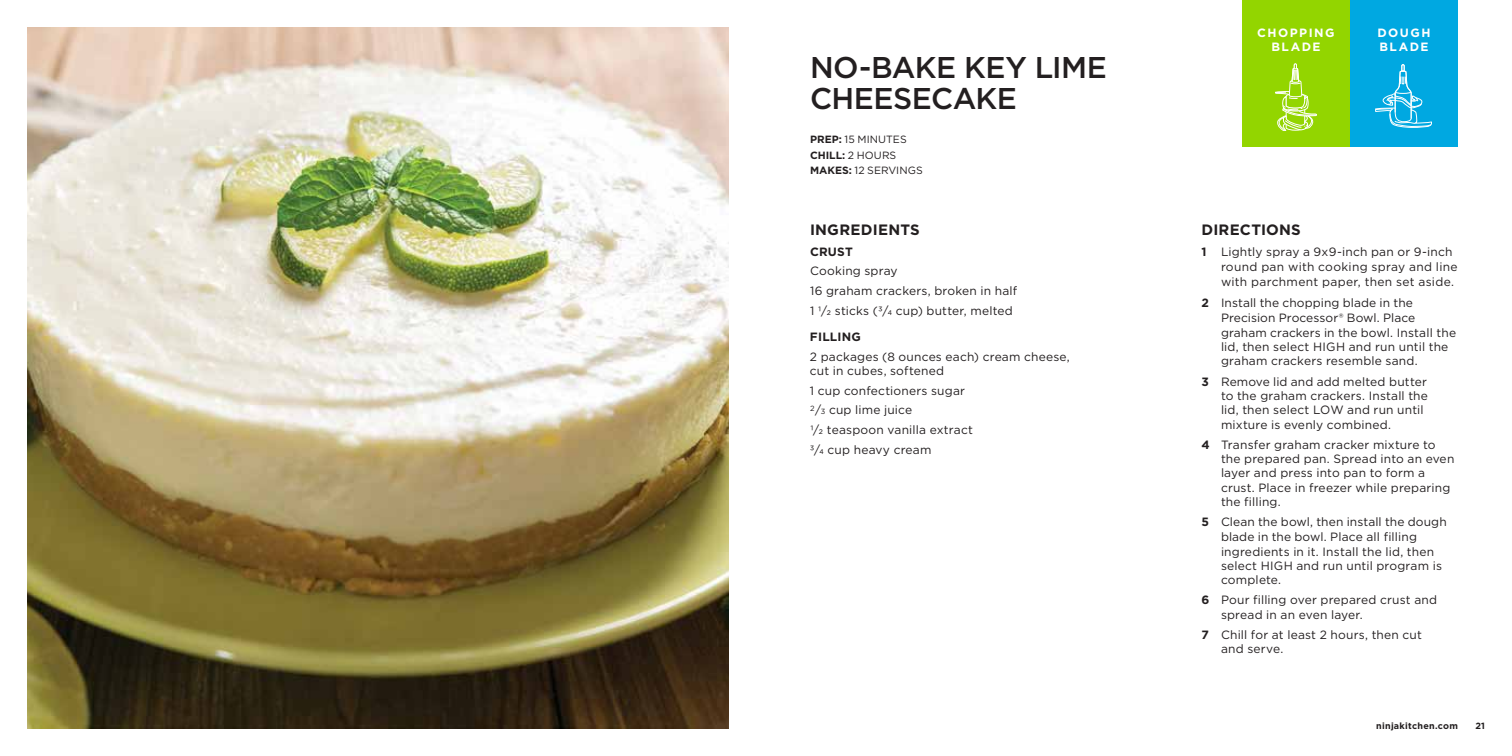
<style>
.page{position:relative;width:1512px;height:756px;background:#fff}
.page>*{position:absolute;margin:0;border:0;box-sizing:border-box;transform-origin:0 0}
.t1{font:500 30px/31.5px "Gotham";letter-spacing:-.015em;color:#231f20}
.t2{font:700 15px "Gotham";letter-spacing:.015em;color:#231f20}
.t3{font:12px/14.2px "Gotham";letter-spacing:.015em;color:#231f20}
.t4{font:700 12px/14.4px "Gotham";letter-spacing:.125em;color:#fff;text-align:center}
.t5{font:700 12px "Gotham";letter-spacing:.02em;color:#231f20}
.t6{font:10.5px/15.3px "Gotham";letter-spacing:.005em;color:#231f20}
.t7{font:700 9px "Gotham";letter-spacing:.03em;color:#231f20}
.s1{font-weight:700}
.s2{font-size:7.5px}
</style>
<div class="page">
<img style="left:27px;top:27px;width:702px;height:702px">
<div style="left:1242px;top:0;width:108px;height:147px;background:#93d500"></div>
<svg style="left:1275px;top:64px;width:42px;height:67px"></svg>
<div style="left:1350px;top:0;width:108px;height:147px;background:#00a8e1"></div>
<svg style="left:1375px;top:64px;width:57px;height:64px"></svg>
<h1 class="t1" style="left:810px;top:51px;width:299px">NO-BAKE KEY LIME<br>CHEESECAKE</h1>
<p class="t6" style="left:810px;top:132px;width:114px"><span class="s1">PREP:</span> 15 MINUTES<br><span class="s1">CHILL:</span> 2 HOURS<br><span class="s1">MAKES:</span> 12 SERVINGS</p>
<p class="t2" style="left:810px;top:219px;width:111px">INGREDIENTS</p>
<p class="t5" style="left:810px;top:244px;width:44px">CRUST</p>
<p class="t3" style="left:810px;top:261px;width:209px;line-height:19.6px">Cooking spray<br>16 graham crackers, broken in half<br>1 1/2 sticks (3/4 cup) butter, melted</p>
<p class="t5" style="left:810px;top:329px;width:53px">FILLING</p>
<p class="t3" style="left:810px;top:349px;width:261px">2 packages (8 ounces each) cream cheese, cut in cubes, softened</p>
<p class="t3" style="left:810px;top:380px;width:165px;line-height:19.6px">1 cup confectioners sugar<br><sup>2</sup>/<span class="s2">3</span> cup lime juice<br>1/2 teaspoon vanilla extract<br>3/4 cup heavy cream</p>
<p class="t4" style="left:1257px;top:25px;width:79px">CHOPPING<br>BLADE</p>
<p class="t4" style="left:1377px;top:25px;width:55px;text-align:left">DOUGH<br>BLADE</p>
<p class="t2" style="left:1202px;top:219px;width:101px">DIRECTIONS</p>
<p class="t3" style="left:1221px;top:244px;width:238px;line-height:15px;text-indent:-20px"><span class="s1">1</span> Lightly spray a 9x9-inch pan or 9-inch round pan with cooking spray and line with parchment paper, then set aside.</p>
<p class="t3" style="left:1221px;top:295px;width:237px;text-indent:-20px"><span class="s1">2</span> Install the chopping blade in the Precision Processor® Bowl. Place graham crackers in the bowl. Install the lid, then select HIGH and run until the graham crackers resemble sand.</p>
<p class="t3" style="left:1221px;top:374px;width:209px;text-indent:-20px"><span class="s1">3</span> Remove lid and add melted butter to the graham crackers. Install the lid, then select LOW and run until mixture is evenly combined.</p>
<p class="t3" style="left:1221px;top:437px;width:235px;text-indent:-20px"><span class="s1">4</span> Transfer graham cracker mixture to the prepared pan. Spread into an even layer and press into pan to form a crust. Place in freezer while preparing the filling.</p>
<p class="t3" style="left:1221px;top:515px;width:227px;text-indent:-20px"><span class="s1">5</span> Clean the bowl, then install the dough blade in the bowl. Place all filling ingredients in it. Install the lid, then select HIGH and run until program is complete.</p>
<p class="t3" style="left:1221px;top:593px;width:218px;text-indent:-20px"><span class="s1">6</span> Pour filling over prepared crust and spread in an even layer.</p>
<p class="t3" style="left:1221px;top:627px;width:202px;text-indent:-20px"><span class="s1">7</span> Chill for at least 2 hours, then cut and serve.</p>
<p class="t7" style="left:1376px;top:720px;width:83px">ninjakitchen.com</p>
<p class="t7" style="left:1475px;top:720px;width:11px">21</p>
</div>
